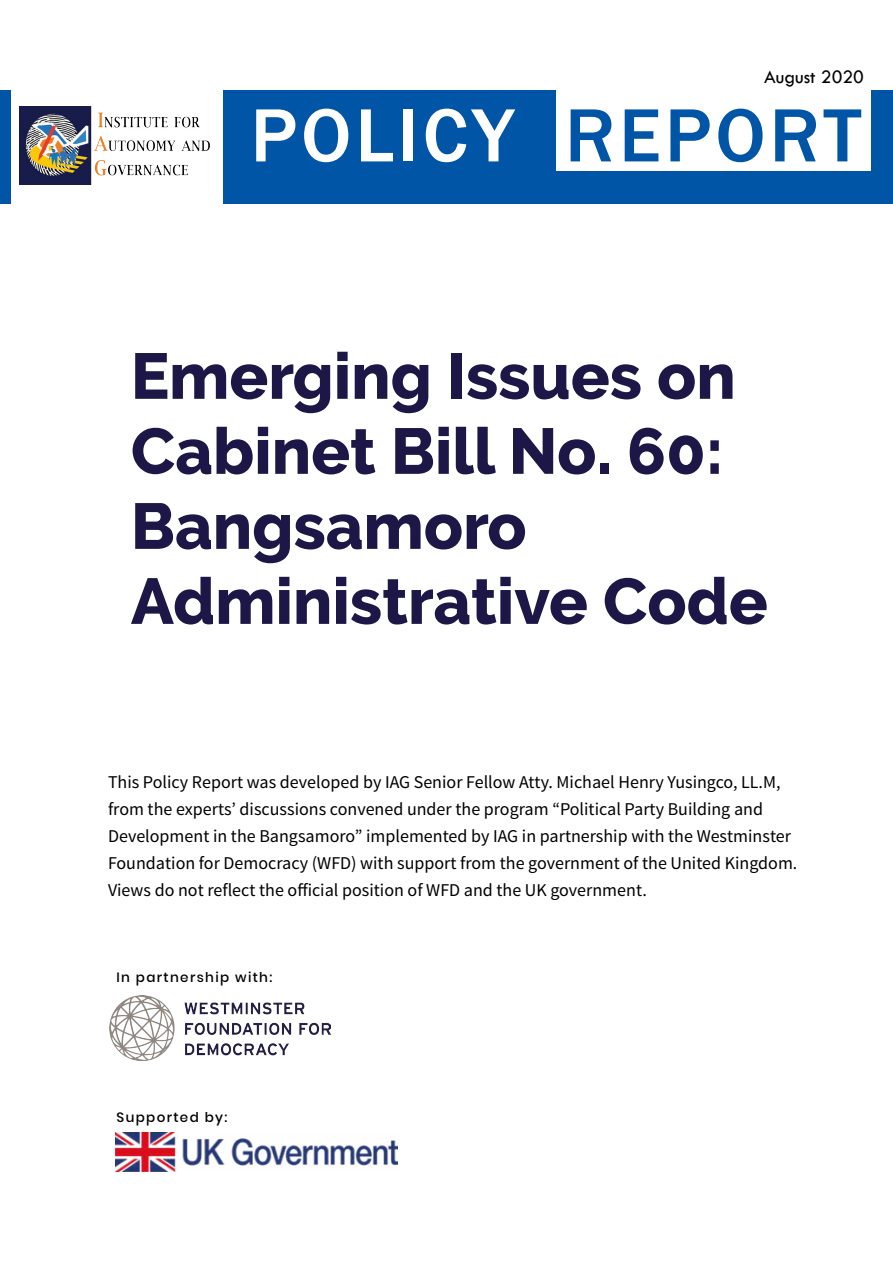
<style>
.page{position:relative;width:893px;height:1263px;background:#fff}
.page>*{position:absolute;margin:0;border:0;box-sizing:border-box;transform-origin:0 0}
.t1{font:500 78px "Franklin Gothic";letter-spacing:.05em;color:#fff}
.t2{font:800 64.5px/75px "Raleway";color:#1d1747}
.t3{font:19.5px "Tw Cen";color:#000}
.t4{font:18px/27px "Source Sans Pro";color:#000}
.t5{font:500 13.5px "Poppins";letter-spacing:.1em;color:#000}
.s1{color:#0055a7}
</style>
<div class="page">
<img style="left:115px;top:1132px;width:283px;height:39px">
<img style="left:110px;top:996px;width:220px;height:65px">
<div style="left:0;top:90px;width:893px;height:113px;background:#0055a7"></div>
<div style="left:556px;top:83px;width:314px;height:88px;background:#fff"></div>
<div style="left:11px;top:75px;width:211px;height:138px;background:#fff"></div>
<img style="left:19px;top:107px;width:191px;height:78px">
<p class="t3" style="left:764px;top:65px;width:101px">August 2020</p>
<h1 class="t1" style="left:250px;top:87px;width:612px">POLICY <span class="s1">REPORT</span></h1>
<h2 class="t2" style="left:131px;top:339px;width:638px">Emerging Issues on<br>Cabinet Bill No. 60:<br>Bangsamoro<br>Administrative Code</h2>
<p class="t4" style="left:108px;top:768px;width:691px">This Policy Report was developed by IAG Senior Fellow Atty. Michael Henry Yusingco, LL.M, from the experts’ discussions convened under the program “Political Party Building and Development in the Bangsamoro” implemented by IAG in partnership with the Westminster Foundation for Democracy (WFD) with support from the government of the United Kingdom.<br>Views do not reflect the official position of WFD and the UK government.</p>
<p class="t5" style="left:117px;top:970px;width:157px">In partnership with:</p>
<p class="t5" style="left:117px;top:1109px;width:112px">Supported by:</p>
</div>
